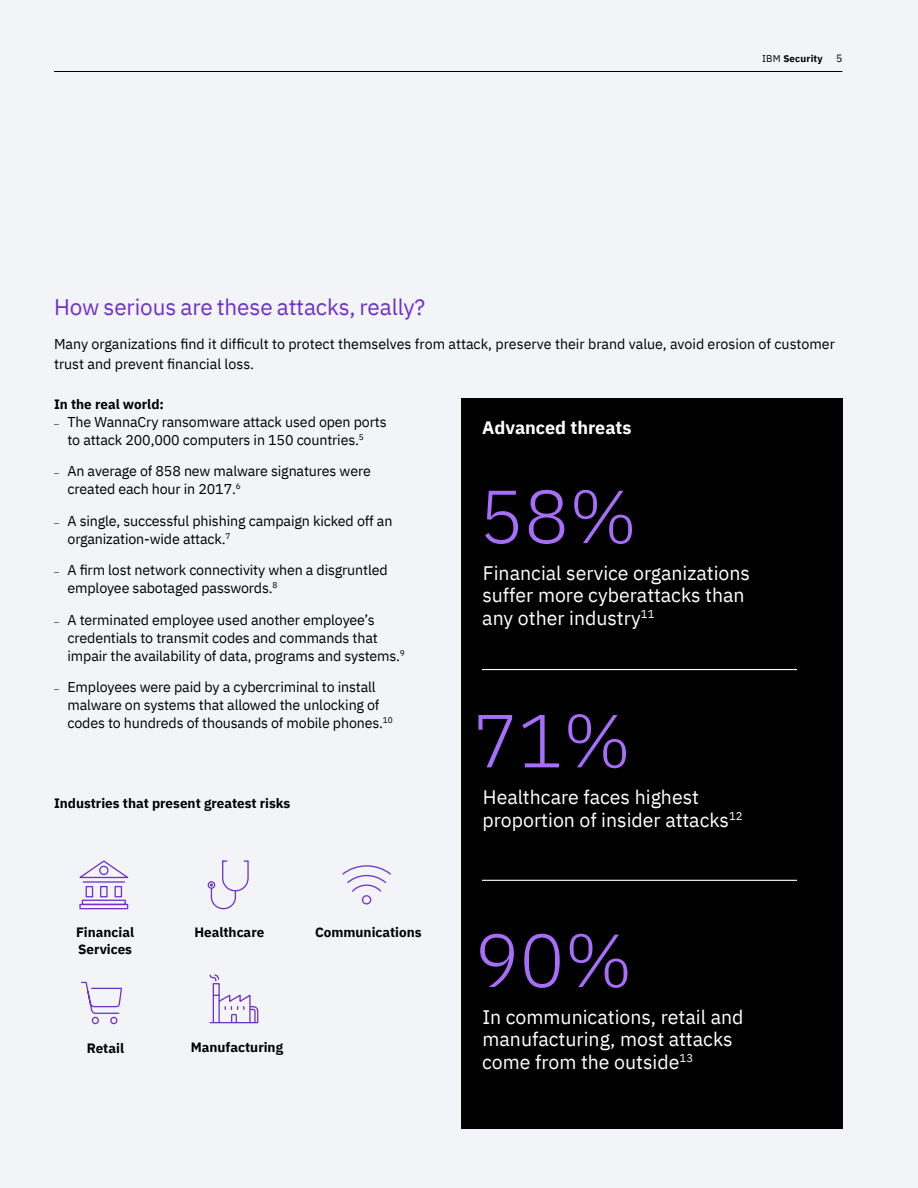
<style>
.page{position:relative;width:918px;height:1188px;background:#f2f4f8}
.page>*{position:absolute;margin:0;border:0;box-sizing:border-box;transform-origin:0 0}
._2A_head__color{font:300 75px "IBM Plex Sans";color:#a66efa}
._5a_body_quote__colo{font:22.5px "IBM Plex Sans";letter-spacing:-.005em;color:#6e32c9}
._2A_head__color-2{font:19.5px/22.5px "IBM Plex Sans";color:#fff}
._2A_head__color-3{font:700 18px "IBM Plex Sans";color:#fff}
._2D_body{font:14.25px/18px "IBM Plex Sans";letter-spacing:-.01em;color:#000}
._2C_sub_head_2{font:700 13.5px/16.5px "IBM Plex Sans";color:#000}
.t1{font:10.5px "IBM Plex Sans";color:#000}
.t2{font:700 9.75px "IBM Plex Sans";letter-spacing:.02em;color:#000}
.s1{font-weight:400}
.s2{font-family:"Janson Text LT Std";font-size:9.75px}
</style>
<div class="page">
<hr style="left:54px;top:71px;width:788px;height:1px;background:#000">
<div style="left:462px;top:399px;width:381px;height:730px;background:#000"></div>
<hr style="left:482px;top:669px;width:315px;height:1px;background:#fff">
<hr style="left:482px;top:880px;width:315px;height:1px;background:#fff">
<svg style="left:79px;top:860px;width:50px;height:19px"></svg>
<hr style="left:83px;top:881px;width:41px;height:2px;background:#6e32c9">
<svg style="left:79px;top:886px;width:50px;height:24px"></svg>
<div style="left:99px;top:866px;width:10px;height:9px;border:1px solid #6e32c9;border-radius:50%"></div>
<div style="left:208px;top:881px;width:7px;height:8px;border:1px solid #6e32c9;border-radius:50%"></div>
<svg style="left:210px;top:860px;width:39px;height:50px"></svg>
<svg style="left:81px;top:981px;width:41px;height:44px"></svg>
<svg style="left:209px;top:974px;width:50px;height:50px"></svg>
<svg style="left:342px;top:865px;width:49px;height:40px"></svg>
<p class="t2" style="left:762px;top:51px;width:62px"><span class="s1">IBM</span> Security</p>
<p class="t1" style="left:836px;top:50px;width:8px">5</p>
<p class="_5a_body_quote__colo" style="left:54px;top:289px;width:373px">How serious are these attacks, really?</p>
<p class="_2D_body" style="left:54px;top:333px;width:782px;line-height:19.5px">Many organizations find it difficult to protect themselves from attack, preserve their brand value, avoid erosion of customer trust and prevent financial loss.</p>
<p class="_2C_sub_head_2" style="left:54px;top:395px;width:112px">In the real world:</p>
<p class="_2D_body" style="left:68px;top:412px;width:321px;text-indent:-14px"><span class="s2">–</span> The WannaCry ransomware attack used open ports to attack 200,000 computers in 150 countries.<sup>5</sup></p>
<p class="_2D_body" style="left:68px;top:461px;width:305px;text-indent:-14px"><span class="s2">–</span> An average of 858 new malware signatures were created each hour in 2017.<sup>6</sup></p>
<p class="_2D_body" style="left:68px;top:511px;width:326px;text-indent:-14px"><span class="s2">–</span> A single, successful phishing campaign kicked off an organization-wide attack.<sup>7</sup></p>
<p class="_2D_body" style="left:68px;top:560px;width:322px;text-indent:-14px"><span class="s2">–</span> A firm lost network connectivity when a disgruntled employee sabotaged passwords.<sup>8</sup></p>
<p class="_2D_body" style="left:68px;top:610px;width:339px;text-indent:-14px"><span class="s2">–</span> A terminated employee used another employee’s credentials to transmit codes and commands that impair the availability of data, programs and systems.<sup>9</sup></p>
<p class="_2D_body" style="left:68px;top:677px;width:327px;text-indent:-14px"><span class="s2">–</span> Employees were paid by a cybercriminal to install malware on systems that allowed the unlocking of codes to hundreds of thousands of mobile phones.<sup>10</sup></p>
<p class="_2C_sub_head_2" style="left:54px;top:794px;width:238px">Industries that present greatest risks</p>
<p class="_2C_sub_head_2" style="left:76px;top:923px;width:60px">Financial<br>Services</p>
<p class="_2C_sub_head_2" style="left:194px;top:923px;width:71px">Healthcare</p>
<p class="_2C_sub_head_2" style="left:315px;top:923px;width:108px">Communications</p>
<p class="_2C_sub_head_2" style="left:87px;top:1038px;width:39px">Retail</p>
<p class="_2C_sub_head_2" style="left:191px;top:1038px;width:94px">Manufacturing</p>
<p class="_2A_head__color-3" style="left:482px;top:413px;width:151px">Advanced threats</p>
<p class="_2A_head__color" style="left:479px;top:460px;width:160px">58%</p>
<p class="_2A_head__color-2" style="left:482px;top:560px;width:269px">Financial service organizations suffer more cyberattacks than any other industry<sup>11</sup></p>
<p class="_2A_head__color" style="left:473px;top:684px;width:160px">71%</p>
<p class="_2A_head__color-2" style="left:483px;top:784px;width:262px">Healthcare faces highest proportion of insider attacks<sup>12</sup></p>
<p class="_2A_head__color" style="left:475px;top:904px;width:160px">90%</p>
<p class="_2A_head__color-2" style="left:482px;top:1004px;width:263px">In communications, retail and manufacturing, most attacks come from the outside<sup>13</sup></p>
</div>
